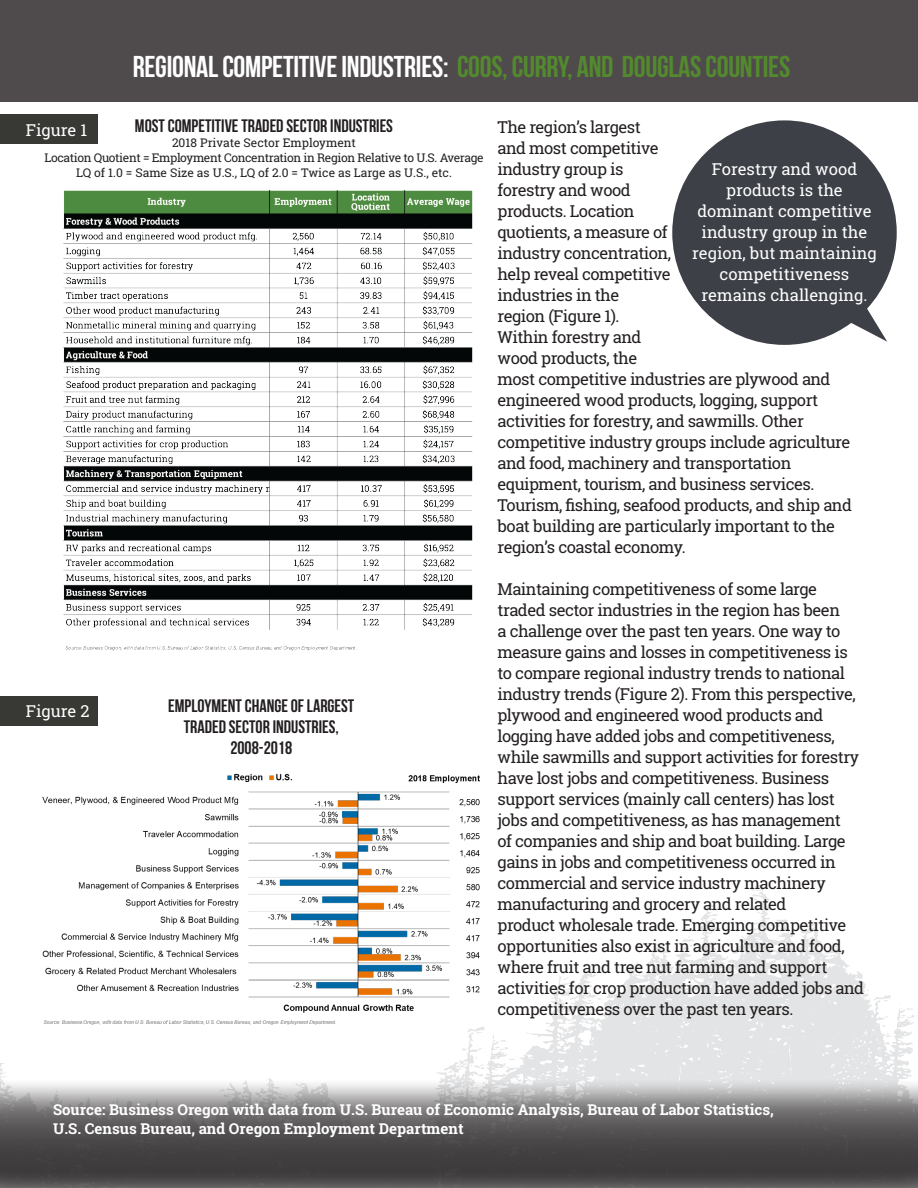
<style>
.page{position:relative;width:918px;height:1188px;background:#fff}
.page>*{position:absolute;margin:0;border:0;box-sizing:border-box;transform-origin:0 0}
.t1{font:700 30px "Bebas Neue";letter-spacing:-.01em;color:#fff}
.t2{font:700 18px/21px "Bebas Neue";color:#231f20;text-align:center}
.Body{font:16.5px/21px "Roboto Slab";letter-spacing:-.03em;color:#231f20}
.Body-2{font:16.5px/21px "Roboto Slab";color:#fff;text-align:center}
.t3{font:700 15px/19.5px "Roboto Slab";color:#fff}
.t4{font:12px/15px "Roboto Slab";letter-spacing:-.03em;color:#231f20;text-align:center}
.s1{color:#548a2e}
</style>
<div class="page">
<svg style="left:0;top:892px;width:914px;height:186px"></svg>
<svg style="left:2px;top:1068px;width:6px;height:10px"></svg>
<svg style="left:461px;top:1026px;width:72px;height:52px"></svg>
<svg style="left:562px;top:974px;width:13px;height:17px"></svg>
<svg style="left:564px;top:999px;width:13px;height:17px"></svg>
<svg style="left:584px;top:1021px;width:6px;height:4px"></svg>
<svg style="left:586px;top:1008px;width:16px;height:4px"></svg>
<svg style="left:587px;top:997px;width:15px;height:5px"></svg>
<svg style="left:635px;top:962px;width:4px;height:4px"></svg>
<svg style="left:688px;top:936px;width:12px;height:12px"></svg>
<svg style="left:683px;top:958px;width:10px;height:9px"></svg>
<svg style="left:715px;top:905px;width:5px;height:7px"></svg>
<svg style="left:726px;top:956px;width:4px;height:8px"></svg>
<svg style="left:741px;top:935px;width:6px;height:3px"></svg>
<svg style="left:753px;top:897px;width:4px;height:3px"></svg>
<svg style="left:751px;top:885px;width:12px;height:6px"></svg>
<svg style="left:771px;top:923px;width:11px;height:5px"></svg>
<svg style="left:830px;top:941px;width:5px;height:5px"></svg>
<svg style="left:882px;top:1025px;width:9px;height:20px"></svg>
<svg style="left:865px;top:989px;width:26px;height:13px"></svg>
<svg style="left:885px;top:1015px;width:6px;height:3px"></svg>
<svg style="left:899px;top:1003px;width:15px;height:16px"></svg>
<svg style="left:0;top:1078px;width:918px;height:110px;background:#6f6d6e"></svg>
<div style="left:0;top:0;width:918px;height:102px;background:#4f4b4c"></div>
<svg style="left:672px;top:120px;width:225px;height:225px;fill:#3d4047"></svg>
<img style="left:63px;top:190px;width:410px;height:461px">
<div style="left:0;top:115px;width:97px;height:29px;background:#383935"></div>
<div style="left:0;top:696px;width:97px;height:29px;background:#383935"></div>
<img style="left:41px;top:773px;width:440px;height:252px">
<p class="t1" style="left:133px;top:50px;width:659px">REGIONAL COMPETITIVE INDUSTRIES: <span class="s1">COOS, CURRY, AND DOUGLAS COUNTIES</span></p>
<p class="t2" style="left:135px;top:115px;width:260px">MOST COMPETITIVE TRADED SECTOR INDUSTRIES</p>
<p class="t4" style="left:45px;top:135px;width:441px">2018 Private Sector Employment<br>Location Quotient = Employment Concentration in Region Relative to U.S. Average<br>LQ of 1.0 = Same Size as U.S., LQ of 2.0 = Twice as Large as U.S., etc.</p>
<p class="Body-2" style="left:26px;top:119px;width:63px">Figure 1</p>
<p class="Body-2" style="left:26px;top:700px;width:65px">Figure 2</p>
<p class="t2" style="left:168px;top:695px;width:188px">EMPLOYMENT CHANGE OF LARGEST<br>TRADED SECTOR INDUSTRIES,<br>2008-2018</p>
<p class="Body" style="left:498px;top:116px;width:356px">The region’s largest<br>and most competitive<br>industry group is<br>forestry and wood<br>products. Location<br>quotients, a measure of<br>industry concentration,<br>help reveal competitive<br>industries in the<br>region (Figure 1).<br>Within forestry and<br>wood products, the<br>most competitive industries are plywood and engineered wood products, logging, support activities for forestry, and sawmills. Other competitive industry groups include agriculture and food, machinery and transportation equipment, tourism, and business services.<br>Tourism, fishing, seafood products, and ship and boat building are particularly important to the region’s coastal economy.</p>
<p class="Body" style="left:498px;top:578px;width:368px">Maintaining competitiveness of some large traded sector industries in the region has been<br>a challenge over the past ten years. One way to measure gains and losses in competitiveness is to compare regional industry trends to national industry trends (Figure 2). From this perspective, plywood and engineered wood products and logging have added jobs and competitiveness, while sawmills and support activities for forestry have lost jobs and competitiveness. Business support services (mainly call centers) has lost jobs and competitiveness, as has management<br>of companies and ship and boat building. Large gains in jobs and competitiveness occurred in commercial and service industry machinery manufacturing and grocery and related<br>product wholesale trade. Emerging competitive opportunities also exist in agriculture and food, where fruit and tree nut farming and support activities for crop production have added jobs and competitiveness over the past ten years.</p>
<p class="Body-2" style="left:692px;top:159px;width:186px">Forestry and wood products is the dominant competitive industry group in the region, but maintaining competitiveness remains challenging.</p>
<p class="t3" style="left:53px;top:1099px;width:722px">Source: Business Oregon with data from U.S. Bureau of Economic Analysis, Bureau of Labor Statistics,<br>U.S. Census Bureau, and Oregon Employment Department</p>
</div>
